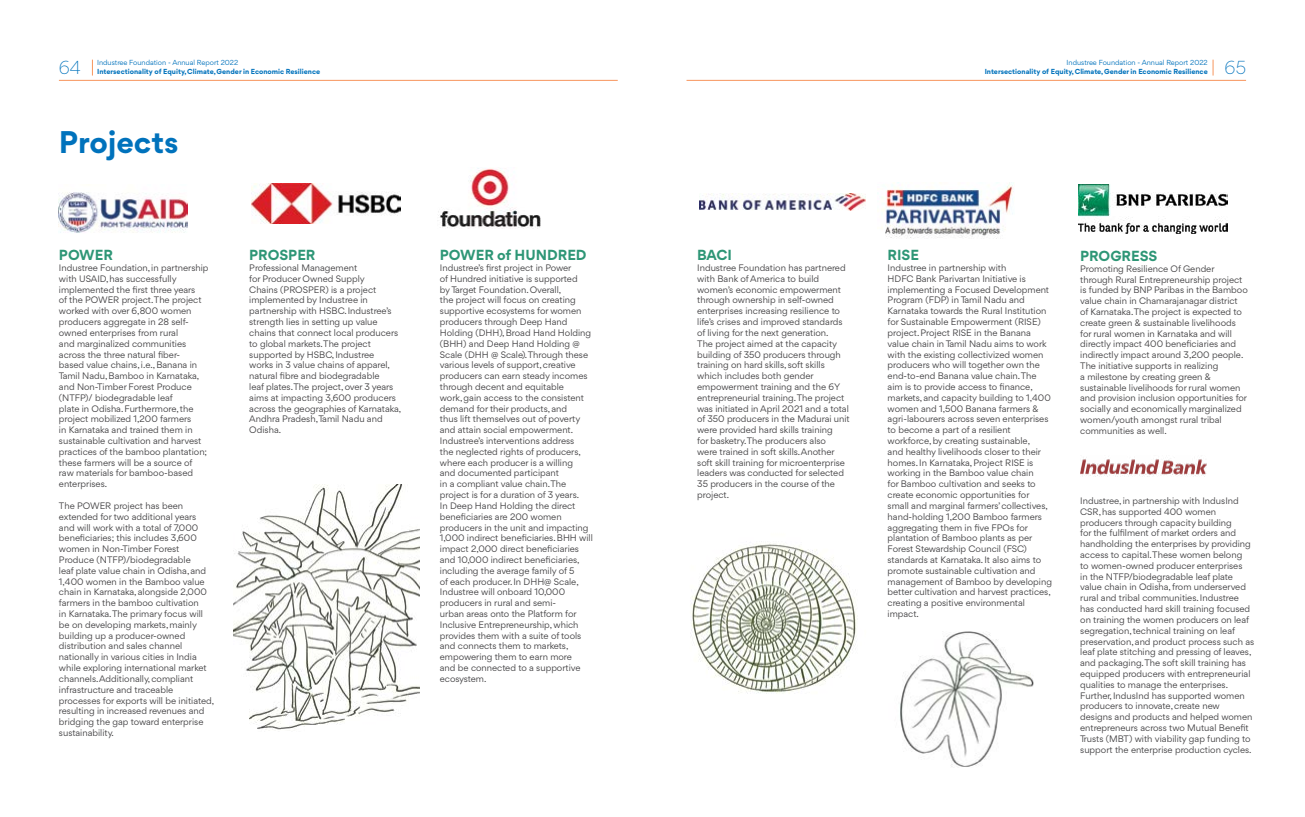
<style>
.page{position:relative;width:1305px;height:817px;background:#fff}
.page>*{position:absolute;margin:0;border:0;box-sizing:border-box;transform-origin:0 0}
.t1{font:700 30px "Gordita";color:#0072bc}
.t2{font:300 18px "Gordita";color:#0072bc}
.t3{font:700 14px "Gordita";color:#2e9676}
.t4{font:9px/10.8px "Gordita";color:#414042}
.t5{font:700 7px "Gordita";color:#0072bc}
.t6{font:7px "Gordita";color:#0072bc}
</style>
<div class="page">
<hr style="left:59px;top:80px;width:558px;height:1px;background:#f7955d">
<hr style="left:686px;top:80px;width:559px;height:1px;background:#f7955d">
<svg style="left:92px;top:60px;width:1px;height:15px"></svg>
<svg style="left:1212px;top:60px;width:1px;height:15px"></svg>
<img style="left:59px;top:192px;width:128px;height:41px">
<img style="left:252px;top:183px;width:148px;height:40px">
<img style="left:438px;top:168px;width:103px;height:60px">
<img style="left:1078px;top:184px;width:149px;height:49px">
<img style="left:699px;top:193px;width:166px;height:17px">
<img style="left:877px;top:182px;width:137px;height:56px">
<img style="left:233px;top:484px;width:187px;height:246px">
<img style="left:690px;top:543px;width:168px;height:151px">
<img style="left:900px;top:631px;width:133px;height:136px">
<img style="left:1080px;top:459px;width:126px;height:17px">
<p class="t6" style="left:97px;top:58px;width:143px">Industree Foundation - Annual Report 2022</p>
<p class="t5" style="left:97px;top:66px;width:224px">Intersectionality of Equity, Climate, Gender in Economic Resilience</p>
<p class="t6" style="left:1066px;top:58px;width:143px">Industree Foundation - Annual Report 2022</p>
<p class="t5" style="left:984px;top:66px;width:224px">Intersectionality of Equity, Climate, Gender in Economic Resilience</p>
<h2 class="t2" style="left:59px;top:55px;width:23px">64</h2>
<h2 class="t2" style="left:1224px;top:55px;width:23px">65</h2>
<h1 class="t1" style="left:59px;top:120px;width:121px">Projects</h1>
<h3 class="t3" style="left:59px;top:244px;width:56px">POWER</h3>
<p class="t4" style="left:59px;top:262px;width:151px">Industree Foundation, in partnership with USAID, has successfully implemented the first three years<br>of the POWER project.The project worked with over 6,800 women producers aggregate in 28 self&shy;owned enterprises from rural<br>and marginalized communities across the three natural fiber-<br>based value chains, i.e., Banana in<br>Tamil Nadu, Bamboo in Karnataka, and Non-Timber Forest Produce (NTFP)/ biodegradable leaf<br>plate in Odisha. Furthermore, the project mobilized 1,200 farmers<br>in Karnataka and trained them in sustainable cultivation and harvest practices of the bamboo plantation; these farmers will be a source of raw materials for bamboo-based enterprises.</p>
<p class="t4" style="left:59px;top:500px;width:157px">The POWER project has been extended for two additional years and will work with a total of 7,000 beneficiaries; this includes 3,600 women in Non-Timber Forest Produce (NTFP)/biodegradable<br>leaf plate value chain in Odisha, and 1,400 women in the Bamboo value chain in Karnataka, alongside 2,000 farmers in the bamboo cultivation<br>in Karnataka.The primary focus will be on developing markets, mainly building up a producer-owned distribution and sales channel nationally in various cities in India while exploring international market channels. Additionally, compliant infrastructure and traceable processes for exports will be initiated, resulting in increased revenues and bridging the gap toward enterprise sustainability.</p>
<h3 class="t3" style="left:249px;top:244px;width:68px">PROSPER</h3>
<p class="t4" style="left:249px;top:262px;width:153px">Professional Management<br>for Producer Owned Supply<br>Chains (PROSPER) is a project implemented by Industree in partnership with HSBC. Industree’s strength lies in setting up value chains that connect local producers to global markets.The project supported by HSBC, Industree<br>works in 3 value chains of apparel, natural fibre and biodegradable<br>leaf plates.The project, over 3 years aims at impacting 3,600 producers across the geographies of Karnataka,<br>Andhra Pradesh,Tamil Nadu and<br>Odisha.</p>
<h3 class="t3" style="left:440px;top:244px;width:148px">POWER of HUNDRED</h3>
<p class="t4" style="left:440px;top:262px;width:154px">Industree’s first project in Power<br>of Hundred initiative is supported<br>by Target Foundation. Overall,<br>the project will focus on creating supportive ecosystems for women producers through Deep Hand<br>Holding (DHH), Broad Hand Holding (BHH) and Deep Hand Holding @<br>Scale (DHH @ Scale).Through these various levels of support, creative producers can earn steady incomes through decent and equitable<br>work, gain access to the consistent demand for their products, and<br>thus lift themselves out of poverty and attain social empowerment.<br>Industree’s interventions address<br>the neglected rights of producers, where each producer is a willing<br>and documented participant<br>in a compliant value chain.The project is for a duration of 3 years.<br>In Deep Hand Holding the direct beneficiaries are 200 women producers in the unit and impacting<br>1,000 indirect beneficiaries. BHH will impact 2,000 direct beneficiaries and 10,000 indirect beneficiaries, including the average family of 5<br>of each producer. In DHH@ Scale,<br>Industree will onboard 10,000 producers in rural and semi-<br>urban areas onto the Platform for<br>Inclusive Entrepreneurship, which provides them with a suite of tools and connects them to markets, empowering them to earn more<br>and be connected to a supportive ecosystem.</p>
<h3 class="t3" style="left:697px;top:244px;width:36px">BACI</h3>
<p class="t4" style="left:697px;top:262px;width:154px">Industree Foundation has partnered with Bank of America to build women’s economic empowerment through ownership in self-owned enterprises increasing resilience to life’s crises and improved standards of living for the next generation.<br>The project aimed at the capacity building of 350 producers through training on hard skills, soft skills which includes both gender empowerment training and the 6Y entrepreneurial training.The project was initiated in April 2021 and a total of 350 producers in the Madurai unit were provided hard skills training<br>for basketry.The producers also<br>were trained in soft skills. Another soft skill training for microenterprise leaders was conducted for selected 35 producers in the course of the project.</p>
<h3 class="t3" style="left:887px;top:244px;width:33px">RISE</h3>
<p class="t4" style="left:887px;top:262px;width:166px">Industree in partnership with<br>HDFC Bank Parivartan Initiative is implementing a Focused Development Program (FDP) in Tamil Nadu and Karnataka towards the Rural Institution for Sustainable Empowerment (RISE) project. Project RISE in the Banana value chain in Tamil Nadu aims to work with the existing collectivized women producers who will together own the end-to-end Banana value chain.The aim is to provide access to finance, markets, and capacity building to 1,400 women and 1,500 Banana farmers &amp; agri-labourers across seven enterprises to become a part of a resilient workforce, by creating sustainable,<br>and healthy livelihoods closer to their homes. In Karnataka, Project RISE is working in the Bamboo value chain<br>for Bamboo cultivation and seeks to create economic opportunities for small and marginal farmers’ collectives, hand-holding 1,200 Bamboo farmers aggregating them in five FPOs for plantation of Bamboo plants as per Forest Stewardship Council (FSC) standards at Karnataka. It also aims to promote sustainable cultivation and management of Bamboo by developing better cultivation and harvest practices, creating a positive environmental impact.</p>
<h3 class="t3" style="left:1080px;top:245px;width:79px">PROGRESS</h3>
<p class="t4" style="left:1080px;top:263px;width:169px">Promoting Resilience Of Gender through Rural Entrepreneurship project is funded by BNP Paribas in the Bamboo value chain in Chamarajanagar district of Karnataka.The project is expected to create green &amp; sustainable livelihoods for rural women in Karnataka and will directly impact 400 beneficiaries and indirectly impact around 3,200 people.<br>The initiative supports in realizing<br>a milestone by creating green &amp; sustainable livelihoods for rural women and provision inclusion opportunities for socially and economically marginalized women/youth amongst rural tribal communities as well.</p>
<p class="t4" style="left:1080px;top:495px;width:175px">Industree, in partnership with IndusInd CSR, has supported 400 women producers through capacity building<br>for the fulfilment of market orders and handholding the enterprises by providing access to capital.These women belong<br>to women-owned producer enterprises<br>in the NTFP/biodegradable leaf plate value chain in Odisha, from underserved rural and tribal communities. Industree has conducted hard skill training focused on training the women producers on leaf segregation, technical training on leaf preservation, and product process such as leaf plate stitching and pressing of leaves, and packaging.The soft skill training has equipped producers with entrepreneurial qualities to manage the enterprises.<br>Further, IndusInd has supported women producers to innovate, create new<br>designs and products and helped women entrepreneurs across two Mutual Benefit Trusts (MBT) with viability gap funding to support the enterprise production cycles.</p>
</div>
